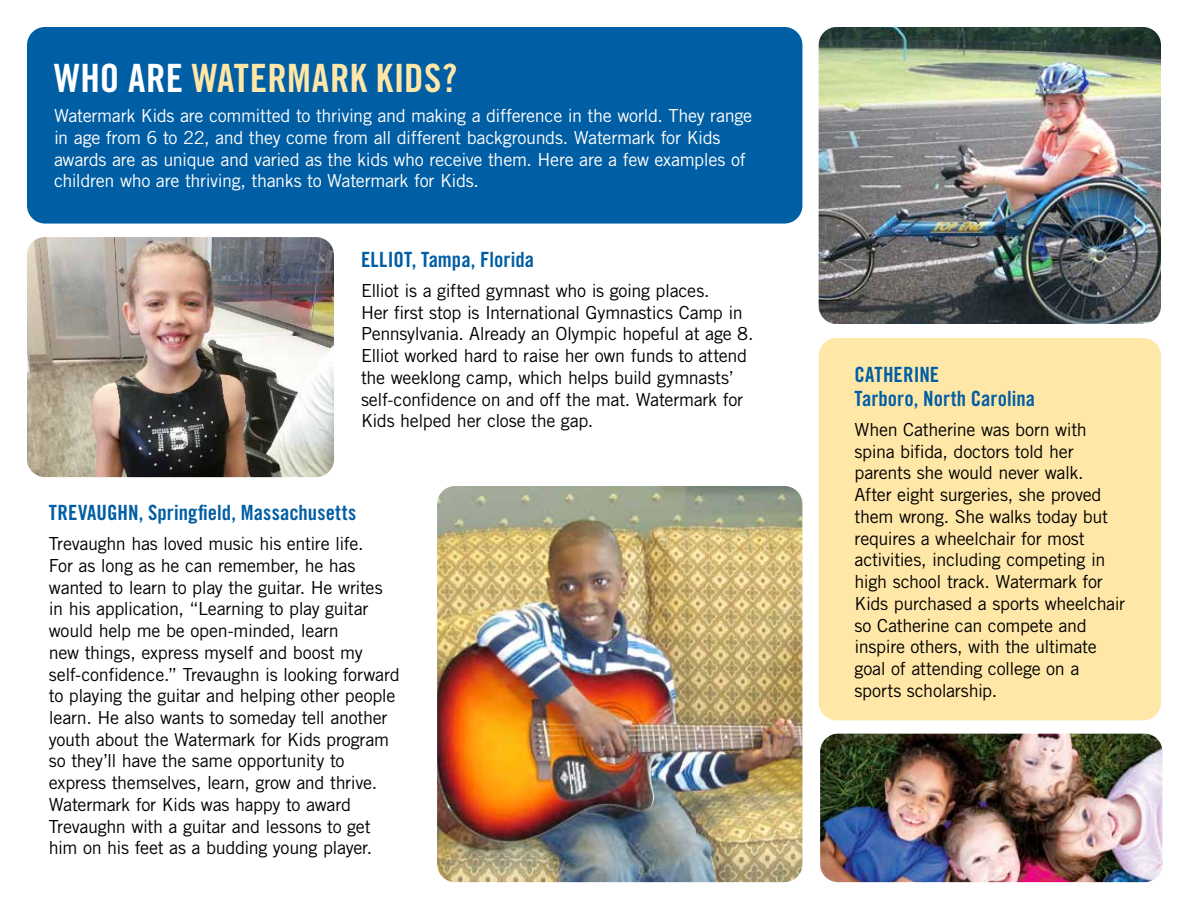
<style>
.page{position:relative;width:1188px;height:918px;background:#fff}
.page>*{position:absolute;margin:0;border:0;box-sizing:border-box;transform-origin:0 0}
.t1{font:39px "Trade Gothic Bold Cond Twenty";letter-spacing:.01em;color:#ffe7a8}
.t2{font:21px/24px "Trade Gothic Bold Cond Twenty";color:#005ea4}
.t3{font:18px/21.8px "Trade Gothic";letter-spacing:-.02em;color:#000}
.t4{font:18px/21.8px "Trade Gothic";letter-spacing:-.02em;color:#fff}
.s1{color:#fff}
</style>
<div class="page">
<div style="left:819px;top:338px;width:342px;height:382px;background:#ffe7a8;border-radius:18px"></div>
<img style="left:27px;top:237px;width:307px;height:240px">
<img style="left:437px;top:486px;width:365px;height:396px">
<div style="left:27px;top:27px;width:775px;height:197px;background:#005ea4;border-radius:18px"></div>
<img style="left:819px;top:27px;width:342px;height:297px">
<img style="left:820px;top:734px;width:342px;height:148px">
<h1 class="t1" style="left:54px;top:55px;width:405px"><span class="s1">WHO ARE</span> WATERMARK KIDS?</h1>
<p class="t4" style="left:54px;top:105px;width:700px">Watermark Kids are committed to thriving and making a difference in the world. They range in age from 6 to 22, and they come from all different backgrounds. Watermark for Kids awards are as unique and varied as the kids who receive them. Here are a few examples of children who are thriving, thanks to Watermark for Kids.</p>
<p class="t2" style="left:361px;top:247px;width:175px">ELLIOT, Tampa, Florida</p>
<p class="t3" style="left:361px;top:279px;width:394px">Elliot is a gifted gymnast who is going places.<br>Her first stop is International Gymnastics Camp in Pennsylvania. Already an Olympic hopeful at age 8.<br>Elliot worked hard to raise her own funds to attend the weeklong camp, which helps build gymnasts’ self-confidence on and off the mat. Watermark for Kids helped her close the gap.</p>
<p class="t2" style="left:49px;top:501px;width:309px">TREVAUGHN, Springfield, Massachusetts</p>
<p class="t3" style="left:49px;top:533px;width:352px">Trevaughn has loved music his entire life.<br>For as long as he can remember, he has wanted to learn to play the guitar. He writes in his application, “Learning to play guitar would help me be open-minded, learn<br>new things, express myself and boost my self-confidence.” Trevaughn is looking forward to playing the guitar and helping other people learn. He also wants to someday tell another youth about the Watermark for Kids program so they’ll have the same opportunity to express themselves, learn, grow and thrive.<br>Watermark for Kids was happy to award Trevaughn with a guitar and lessons to get him on his feet as a budding young player.</p>
<p class="t2" style="left:855px;top:362px;width:182px">CATHERINE<br>Tarboro, North Carolina</p>
<p class="t3" style="left:855px;top:418px;width:272px">When Catherine was born with spina bifida, doctors told her parents she would never walk.<br>After eight surgeries, she proved them wrong. She walks today but requires a wheelchair for most activities, including competing in high school track. Watermark for<br>Kids purchased a sports wheelchair so Catherine can compete and inspire others, with the ultimate goal of attending college on a sports scholarship.</p>
</div>
